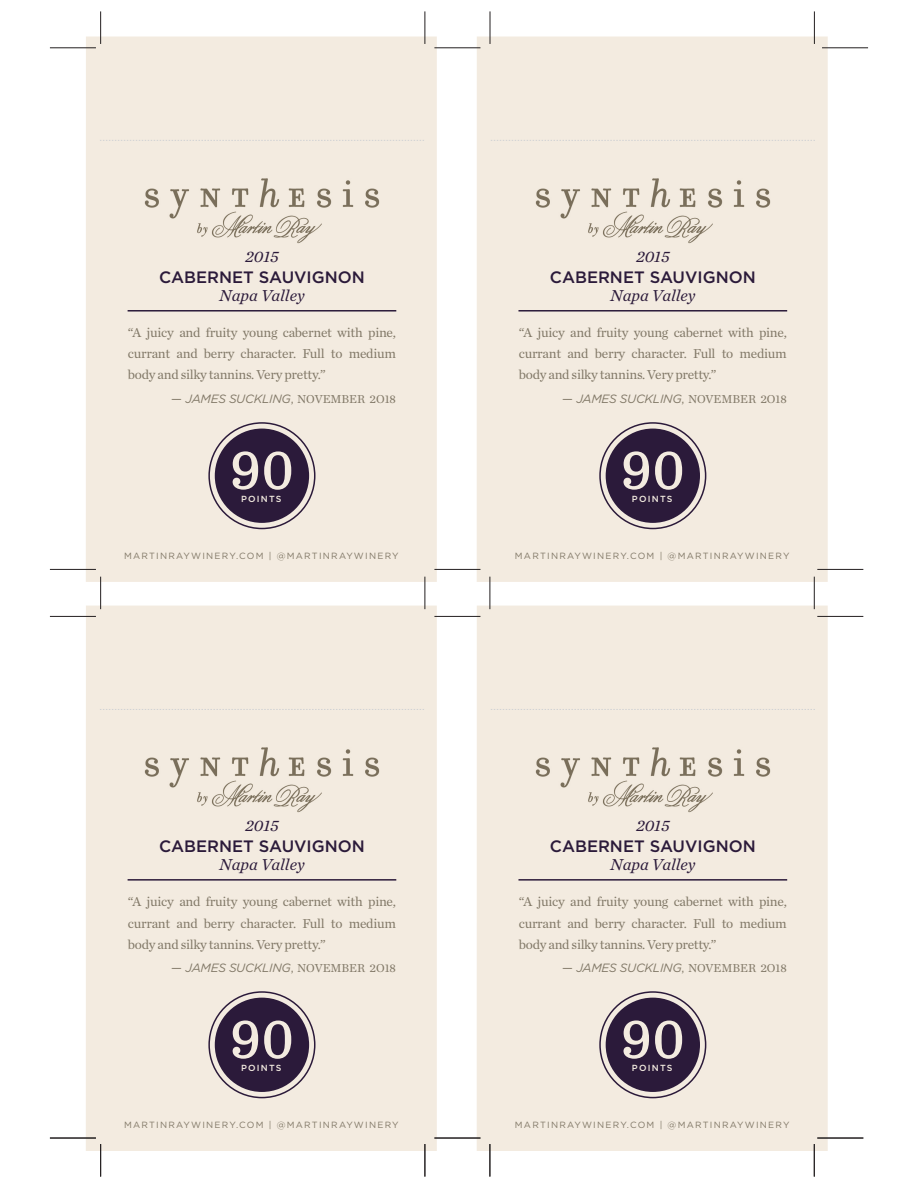
<style>
.page{position:relative;width:918px;height:1188px;background:#fff}
.page>*{position:absolute;margin:0;border:0;box-sizing:border-box;transform-origin:0 0}
.t1{font:52.95px "Clarendon Text Pro";color:#f3ebe0}
.t2{font:500 16.5px "Gotham";color:#2b1a3a}
.t3{font:italic 16.5px "Chronicle Text G1";color:#2b1a3a}
.t4{font:13.5px/21px "Chronicle Text G1";letter-spacing:-.02em;color:#817867;text-align:justify}
.t5{font:italic 12px "Gotham";letter-spacing:-.02em;color:#817867}
.t6{font:9px "Gotham";letter-spacing:.14em;color:#817867}
.t7{font:500 8.85px "Gotham";letter-spacing:.14em;color:#f3ebe0}
.s1{font-style:normal}
.s2{font-family:"Chronicle Text G1";font-style:normal}
</style>
<div class="page">
<div style="left:86px;top:37px;width:351px;height:545px;background:#f3ebe0"></div>
<div style="left:208px;top:422px;width:107px;height:107px;border:2px solid #2b1a3a;border-radius:50%"></div>
<div style="left:215px;top:429px;width:94px;height:94px;background:#2b1a3a;border-radius:50%"></div>
<hr style="left:128px;top:310px;width:268px;height:2px;background:#2b1a3a">
<img style="left:144px;top:178px;width:236px;height:66px">
<svg style="left:100px;top:140px;width:324px;height:1px"></svg>
<div style="left:477px;top:37px;width:351px;height:545px;background:#f3ebe0"></div>
<div style="left:599px;top:422px;width:107px;height:107px;border:2px solid #2b1a3a;border-radius:50%"></div>
<div style="left:606px;top:429px;width:94px;height:94px;background:#2b1a3a;border-radius:50%"></div>
<hr style="left:518px;top:310px;width:269px;height:2px;background:#2b1a3a">
<img style="left:535px;top:178px;width:236px;height:66px">
<svg style="left:491px;top:140px;width:324px;height:1px"></svg>
<div style="left:86px;top:606px;width:351px;height:545px;background:#f3ebe0"></div>
<div style="left:208px;top:991px;width:107px;height:107px;border:2px solid #2b1a3a;border-radius:50%"></div>
<div style="left:215px;top:998px;width:94px;height:94px;background:#2b1a3a;border-radius:50%"></div>
<hr style="left:128px;top:879px;width:268px;height:2px;background:#2b1a3a">
<img style="left:144px;top:747px;width:236px;height:66px">
<svg style="left:100px;top:709px;width:324px;height:1px"></svg>
<div style="left:477px;top:606px;width:351px;height:545px;background:#f3ebe0"></div>
<div style="left:599px;top:991px;width:107px;height:107px;border:2px solid #2b1a3a;border-radius:50%"></div>
<div style="left:606px;top:998px;width:94px;height:94px;background:#2b1a3a;border-radius:50%"></div>
<hr style="left:518px;top:879px;width:269px;height:2px;background:#2b1a3a">
<img style="left:535px;top:747px;width:236px;height:66px">
<svg style="left:491px;top:709px;width:324px;height:1px"></svg>
<hr style="left:425px;top:11px;width:1px;height:33px;background:#231f20">
<hr style="left:425px;top:577px;width:1px;height:32px;background:#231f20">
<hr style="left:817px;top:616px;width:46px;height:1px;background:#231f20">
<hr style="left:817px;top:569px;width:46px;height:1px;background:#231f20">
<hr style="left:490px;top:577px;width:1px;height:32px;background:#231f20">
<hr style="left:814px;top:577px;width:1px;height:32px;background:#231f20">
<hr style="left:50px;top:48px;width:46px;height:1px;background:#231f20">
<hr style="left:100px;top:11px;width:1px;height:33px;background:#231f20">
<hr style="left:50px;top:569px;width:46px;height:1px;background:#231f20">
<hr style="left:50px;top:616px;width:46px;height:1px;background:#231f20">
<hr style="left:100px;top:577px;width:1px;height:32px;background:#231f20">
<hr style="left:434px;top:569px;width:46px;height:1px;background:#231f20">
<hr style="left:434px;top:616px;width:46px;height:1px;background:#231f20">
<hr style="left:434px;top:48px;width:46px;height:1px;background:#231f20">
<hr style="left:490px;top:11px;width:1px;height:33px;background:#231f20">
<hr style="left:814px;top:11px;width:1px;height:33px;background:#231f20">
<hr style="left:822px;top:48px;width:46px;height:1px;background:#231f20">
<hr style="left:50px;top:1138px;width:46px;height:1px;background:#231f20">
<hr style="left:100px;top:1144px;width:1px;height:33px;background:#231f20">
<hr style="left:425px;top:1144px;width:1px;height:33px;background:#231f20">
<hr style="left:490px;top:1144px;width:1px;height:33px;background:#231f20">
<hr style="left:814px;top:1144px;width:1px;height:33px;background:#231f20">
<hr style="left:817px;top:1138px;width:46px;height:1px;background:#231f20">
<hr style="left:434px;top:1138px;width:46px;height:1px;background:#231f20">
<p class="t3" style="left:245px;top:244px;width:35px">2015</p>
<p class="t2" style="left:159px;top:268px;width:207px">CABERNET SAUVIGNON</p>
<p class="t3" style="left:219px;top:283px;width:87px">Napa Valley</p>
<p class="t4" style="left:128px;top:322px;width:270px">“A juicy and fruity young cabernet with pine, currant and berry character. Full to medium body and silky tannins. Very pretty.”</p>
<p class="t5" style="left:171px;top:392px;width:226px"><span class="s1">—</span> JAMES SUCKLING<span class="s1">,</span> <span class="s2">NOVEMBER 2O18</span></p>
<h1 class="t1" style="left:230px;top:438px;width:65px">90</h1>
<p class="t7" style="left:241px;top:494px;width:42px">POINTS</p>
<p class="t6" style="left:124px;top:551px;width:276px">MARTINRAYWINERY.COM | @MARTINRAYWINERY</p>
<p class="t3" style="left:245px;top:813px;width:35px">2015</p>
<p class="t2" style="left:159px;top:837px;width:207px">CABERNET SAUVIGNON</p>
<p class="t3" style="left:219px;top:852px;width:87px">Napa Valley</p>
<p class="t4" style="left:128px;top:891px;width:270px">“A juicy and fruity young cabernet with pine, currant and berry character. Full to medium body and silky tannins. Very pretty.”</p>
<p class="t5" style="left:171px;top:961px;width:226px"><span class="s1">—</span> JAMES SUCKLING<span class="s1">,</span> <span class="s2">NOVEMBER 2O18</span></p>
<h1 class="t1" style="left:230px;top:1008px;width:65px">90</h1>
<p class="t7" style="left:241px;top:1063px;width:42px">POINTS</p>
<p class="t6" style="left:124px;top:1120px;width:276px">MARTINRAYWINERY.COM | @MARTINRAYWINERY</p>
<p class="t3" style="left:636px;top:244px;width:35px">2015</p>
<p class="t2" style="left:550px;top:268px;width:207px">CABERNET SAUVIGNON</p>
<p class="t3" style="left:610px;top:283px;width:87px">Napa Valley</p>
<p class="t4" style="left:519px;top:322px;width:270px">“A juicy and fruity young cabernet with pine, currant and berry character. Full to medium body and silky tannins. Very pretty.”</p>
<p class="t5" style="left:562px;top:392px;width:226px"><span class="s1">—</span> JAMES SUCKLING<span class="s1">,</span> <span class="s2">NOVEMBER 2O18</span></p>
<h1 class="t1" style="left:621px;top:438px;width:65px">90</h1>
<p class="t7" style="left:632px;top:494px;width:42px">POINTS</p>
<p class="t6" style="left:515px;top:551px;width:276px">MARTINRAYWINERY.COM | @MARTINRAYWINERY</p>
<p class="t3" style="left:636px;top:813px;width:35px">2015</p>
<p class="t2" style="left:550px;top:837px;width:207px">CABERNET SAUVIGNON</p>
<p class="t3" style="left:610px;top:852px;width:87px">Napa Valley</p>
<p class="t4" style="left:519px;top:891px;width:270px">“A juicy and fruity young cabernet with pine, currant and berry character. Full to medium body and silky tannins. Very pretty.”</p>
<p class="t5" style="left:562px;top:961px;width:226px"><span class="s1">—</span> JAMES SUCKLING<span class="s1">,</span> <span class="s2">NOVEMBER 2O18</span></p>
<h1 class="t1" style="left:621px;top:1008px;width:65px">90</h1>
<p class="t7" style="left:632px;top:1063px;width:42px">POINTS</p>
<p class="t6" style="left:515px;top:1120px;width:276px">MARTINRAYWINERY.COM | @MARTINRAYWINERY</p>
</div>
